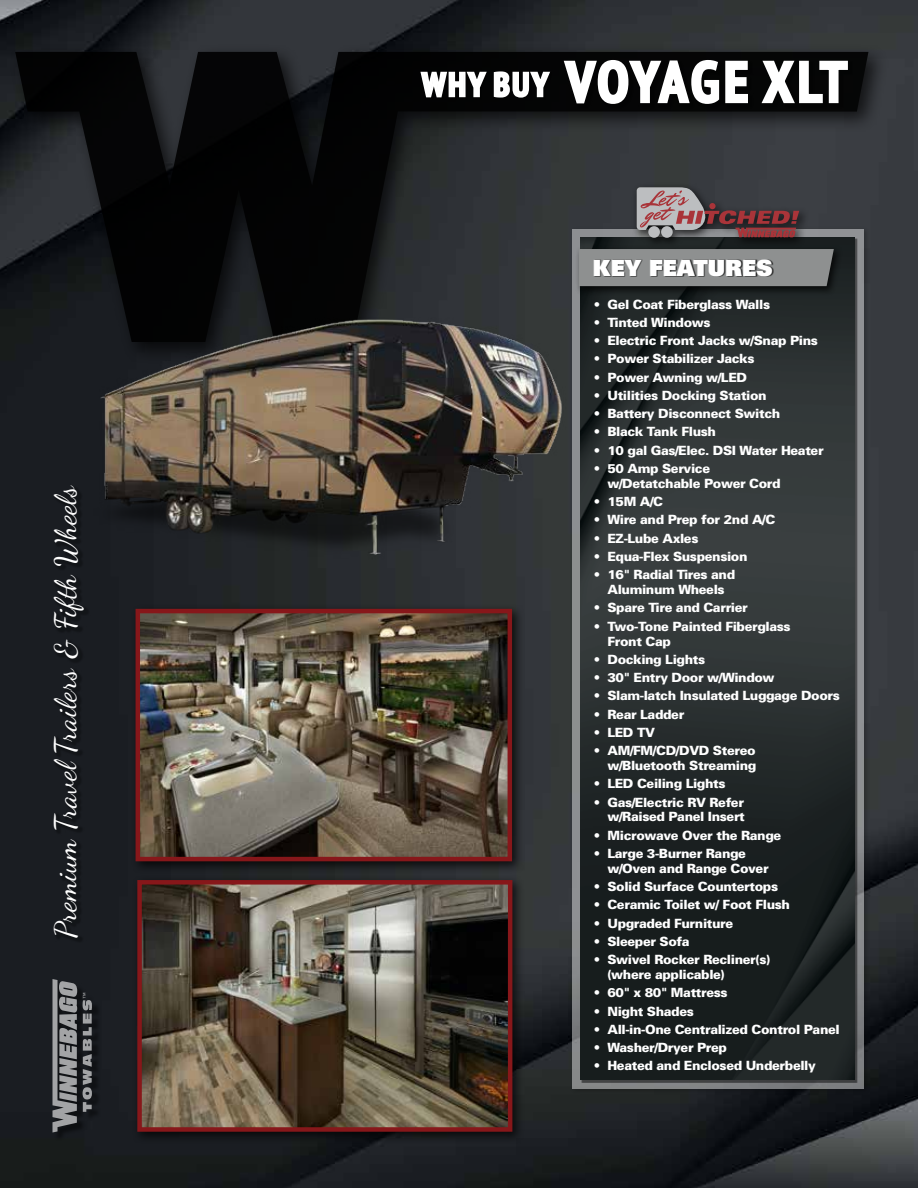
<style>
.page{position:relative;width:918px;height:1188px;background:#fff}
.page>*{position:absolute;margin:0;border:0;box-sizing:border-box;transform-origin:0 0}
.t1{font:700 condensed 56.85px "PT Sans";letter-spacing:.05em;color:#fff}
.t2{font:30px "Dancing Script OT";color:#fff}
.t3{font:900 22.35px "Univers";color:#fff}
.t4{font:900 12.75px/15px "Univers";letter-spacing:-.03em;color:#fff}
.s1{font-size:33px}
</style>
<div class="page">
<img style="left:0;top:0;width:918px;height:1188px">
<div style="left:570px;top:226px;width:300px;height:869px;background:#000;opacity:.5"></div>
<svg style="left:572px;top:364px;width:292px;height:725px;background:#7b7c7e"></svg>
<img style="left:580px;top:364px;width:275px;height:716px">
<div style="left:54px;top:981px;width:47px;height:160px;background:#16191c"></div>
<svg style="left:52px;top:979px;width:25px;height:153px"></svg>
<svg style="left:83px;top:993px;width:9px;height:119px"></svg>
<div style="left:54px;top:485px;width:36px;height:458px;background:#191c21"></div>
<div style="left:130px;top:604px;width:395px;height:270px;background:#000;opacity:.75"></div>
<img style="left:141px;top:614px;width:366px;height:242px">
<div style="left:136px;top:609px;width:376px;height:252px;border:4px solid #87171a"></div>
<div style="left:132px;top:875px;width:393px;height:270px;background:#000;opacity:.75"></div>
<img style="left:142px;top:885px;width:365px;height:242px">
<div style="left:137px;top:880px;width:375px;height:252px;border:4px solid #87171a"></div>
<div style="left:8px;top:44px;width:881px;height:320px;background:#000;opacity:.75"></div>
<svg style="left:15px;top:52px;width:853px;height:290px;background:#252628"></svg>
<div style="left:564px;top:60px;width:289px;height:49px;background:#000"></div>
<svg style="left:562px;top:58px;width:187px;height:48px"></svg>
<svg style="left:760px;top:59px;width:89px;height:45px"></svg>
<svg style="left:419px;top:70px;width:133px;height:29px"></svg>
<img style="left:56px;top:223px;width:534px;height:355px">
<h2 class="t2" style="left:48px;top:938px;width:455px;rotate:-90deg">Premium Travel Trailers &amp; Fifth Wheels</h2>
<h1 class="t1" style="left:422px;top:44px;width:427px"><span class="s1">WHY BUY</span> VOYAGE XLT</h1>
<h3 class="t3" style="left:593px;top:253px;width:181px">KEY FEATURES</h3>
<p class="t4" style="left:594px;top:297px;width:178px">• Gel Coat Fiberglass Walls</p>
<p class="t4" style="left:594px;top:315px;width:118px">• Tinted Windows</p>
<p class="t4" style="left:594px;top:333px;width:226px">• Electric Front Jacks w/Snap Pins</p>
<p class="t4" style="left:594px;top:351px;width:162px">• Power Stabilizer Jacks</p>
<p class="t4" style="left:594px;top:369px;width:155px">• Power Awning w/LED</p>
<p class="t4" style="left:594px;top:388px;width:175px">• Utilities Docking Station</p>
<p class="t4" style="left:594px;top:406px;width:188px">• Battery Disconnect Switch</p>
<p class="t4" style="left:594px;top:424px;width:124px">• Black Tank Flush</p>
<p class="t4" style="left:594px;top:442px;width:231px">• 10 gal Gas/Elec. DSI Water Heater</p>
<p class="t4" style="left:607px;top:461px;width:175px;text-indent:-14px">• 50 Amp Service w/Detatchable Power Cord</p>
<p class="t4" style="left:594px;top:494px;width:71px">• 15M A/C</p>
<p class="t4" style="left:594px;top:512px;width:183px">• Wire and Prep for 2nd A/C</p>
<p class="t4" style="left:594px;top:530px;width:106px">• EZ-Lube Axles</p>
<p class="t4" style="left:594px;top:549px;width:155px">• Equa-Flex Suspension</p>
<p class="t4" style="left:594px;top:567px;width:143px;text-align:center">• 16" Radial Tires and<br>Aluminum Wheels</p>
<p class="t4" style="left:594px;top:600px;width:156px">• Spare Tire and Carrier</p>
<p class="t4" style="left:607px;top:618px;width:185px;text-indent:-14px">• Two-Tone Painted Fiberglass<br>Front Cap</p>
<p class="t4" style="left:594px;top:652px;width:113px">• Docking Lights</p>
<p class="t4" style="left:594px;top:670px;width:182px">• 30" Entry Door w/Window</p>
<p class="t4" style="left:594px;top:688px;width:248px">• Slam-latch Insulated Luggage Doors</p>
<p class="t4" style="left:594px;top:706px;width:92px">• Rear Ladder</p>
<p class="t4" style="left:594px;top:725px;width:63px">• LED TV</p>
<p class="t4" style="left:594px;top:743px;width:164px;text-align:right">• AM/FM/CD/DVD Stereo w/Bluetooth Streaming</p>
<p class="t4" style="left:594px;top:776px;width:133px">• LED Ceiling Lights</p>
<p class="t4" style="left:594px;top:794px;width:153px;text-align:right">• Gas/Electric RV Refer w/Raised Panel Insert</p>
<p class="t4" style="left:594px;top:828px;width:189px">• Microwave Over the Range</p>
<p class="t4" style="left:607px;top:846px;width:163px;text-indent:-14px">• Large 3-Burner Range w/Oven and Range Cover</p>
<p class="t4" style="left:594px;top:879px;width:186px">• Solid Surface Countertops</p>
<p class="t4" style="left:594px;top:897px;width:198px">• Ceramic Toilet w/ Foot Flush</p>
<p class="t4" style="left:594px;top:916px;width:141px">• Upgraded Furniture</p>
<p class="t4" style="left:594px;top:934px;width:97px">• Sleeper Sofa</p>
<p class="t4" style="left:607px;top:952px;width:164px;text-indent:-14px">• Swivel Rocker Recliner(s) (where applicable)</p>
<p class="t4" style="left:594px;top:985px;width:136px">• 60" x 80" Mattress</p>
<p class="t4" style="left:594px;top:1004px;width:102px">• Night Shades</p>
<p class="t4" style="left:594px;top:1022px;width:248px">• All-in-One Centralized Control Panel</p>
<p class="t4" style="left:594px;top:1040px;width:135px">• Washer/Dryer Prep</p>
<p class="t4" style="left:594px;top:1058px;width:224px">• Heated and Enclosed Underbelly</p>
</div>
